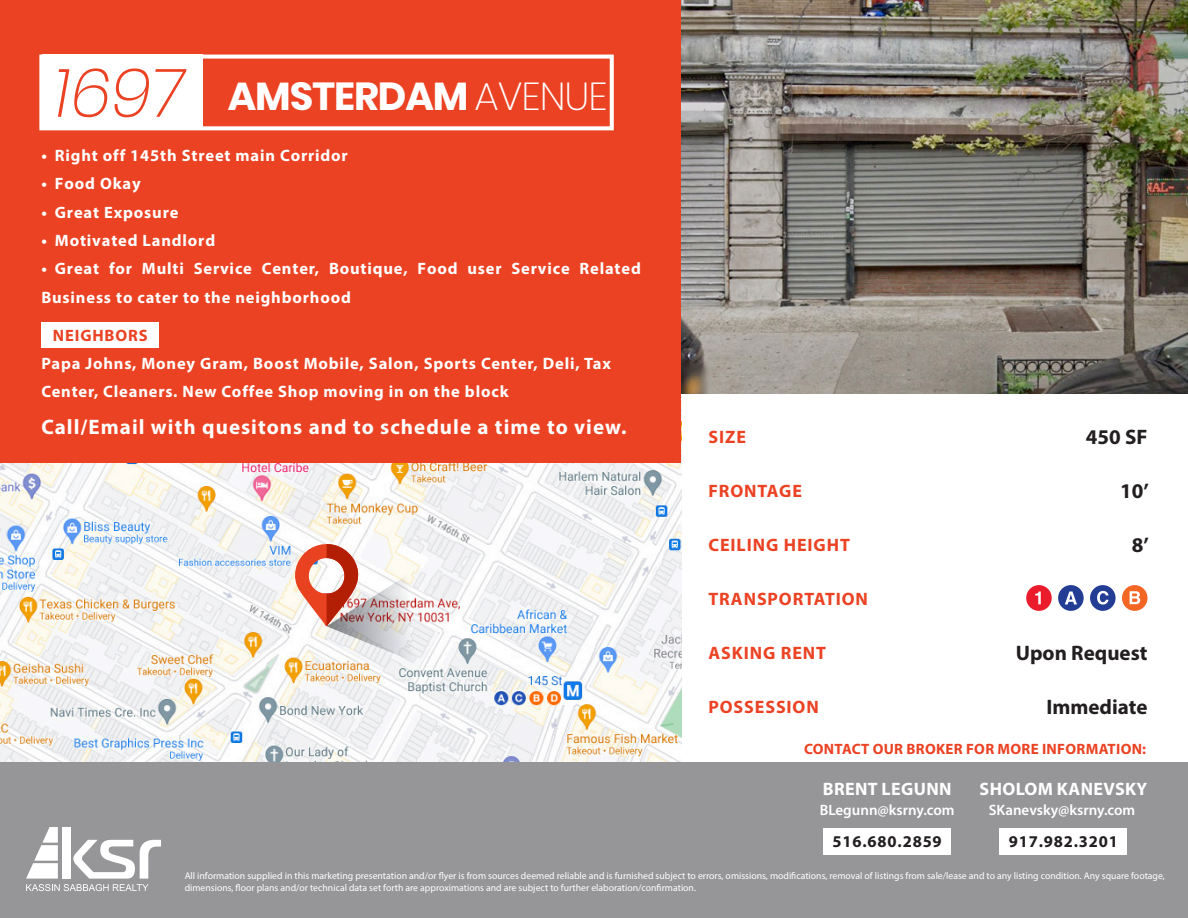
<style>
.page{position:relative;width:1188px;height:918px;background:#fff}
.page>*{position:absolute;margin:0;border:0;box-sizing:border-box;transform-origin:0 0}
.t1{font:italic 200 67.5px "Poppins";color:#eb4223}
.t2{font:700 39px "Poppins";letter-spacing:-.025em;color:#fff}
.t3{font:700 21px "Myriad Pro";letter-spacing:.05em;color:#fff}
.t4{font:700 21px "Myriad Pro";color:#231f20}
.t5{font:700 18px "Myriad Pro";letter-spacing:.05em;color:#eb4223}
.t6{font:700 18px "Myriad Pro";letter-spacing:.02em;color:#fff}
.t7{font:700 16.5px/28.5px "Myriad Pro";letter-spacing:.05em;color:#fff}
.t8{font:700 16.5px "Myriad Pro";letter-spacing:.05em;color:#231f20}
.t9{font:700 16.5px "Myriad Pro";letter-spacing:.05em;color:#eb4223}
.t10{font:600 15px "Myriad Pro";color:#fff}
.t11{font:700 15px "Myriad Pro";letter-spacing:.02em;color:#eb4223}
.t12{font:9.75px/11.7px "Myriad Pro";color:#fff}
.s1{font-weight:200}
</style>
<div class="page">
<img style="left:0;top:393px;width:681px;height:369px">
<div style="left:0;top:0;width:680px;height:462px;background:#eb4223"></div>
<svg style="left:294px;top:543px;width:167px;height:138px"></svg>
<div style="left:41px;top:322px;width:118px;height:25px;background:#fff"></div>
<div style="left:0;top:762px;width:1188px;height:156px;background:#969699"></div>
<div style="left:1000px;top:828px;width:127px;height:27px;background:#fff"></div>
<div style="left:823px;top:828px;width:128px;height:27px;background:#fff"></div>
<svg style="left:26px;top:827px;width:135px;height:64px"></svg>
<img style="left:681px;top:0;width:507px;height:393px">
<div style="left:1026px;top:585px;width:26px;height:26px;background:#ea1c2b;border-radius:50%"></div>
<svg style="left:1035px;top:592px;width:6px;height:12px"></svg>
<div style="left:1058px;top:585px;width:26px;height:26px;background:#233d95;border-radius:50%"></div>
<svg style="left:1065px;top:592px;width:12px;height:12px"></svg>
<div style="left:1090px;top:585px;width:26px;height:26px;background:#233d95;border-radius:50%"></div>
<svg style="left:1097px;top:591px;width:12px;height:14px"></svg>
<div style="left:1122px;top:585px;width:26px;height:26px;background:#f36624;border-radius:50%"></div>
<svg style="left:1130px;top:591px;width:10px;height:13px"></svg>
<div style="left:42px;top:55px;width:160px;height:75px;background:#fff"></div>
<div style="left:39px;top:55px;width:575px;height:75px;border:4px solid #fff"></div>
<p class="t1" style="left:54px;top:54px;width:131px">1697</p>
<p class="t2" style="left:228px;top:74px;width:381px">AMSTERDAM <span class="s1">AVENUE</span></p>
<p class="t7" style="left:41px;top:141px;width:308px">• Right off 145th Street main Corridor</p>
<p class="t7" style="left:41px;top:169px;width:101px">• Food Okay</p>
<p class="t7" style="left:41px;top:198px;width:139px">• Great Exposure</p>
<p class="t7" style="left:41px;top:226px;width:175px">• Motivated Landlord</p>
<p class="t7" style="left:41px;top:254px;width:601px">• Great for Multi Service Center, Boutique, Food user Service Related<br>Business to cater to the neighborhood</p>
<p class="t9" style="left:53px;top:324px;width:96px">NEIGHBORS</p>
<p class="t7" style="left:41px;top:348px;width:571px">Papa Johns, Money Gram, Boost Mobile, Salon, Sports Center, Deli, Tax<br>Center, Cleaners. New Coffee Shop moving in on the block</p>
<p class="t3" style="left:41px;top:413px;width:587px">Call/Email with quesitons and to schedule a time to view.</p>
<p class="t5" style="left:708px;top:425px;width:39px">SIZE</p>
<p class="t4" style="left:1086px;top:423px;width:63px">450 SF</p>
<p class="t5" style="left:708px;top:479px;width:95px">FRONTAGE</p>
<p class="t4" style="left:1120px;top:477px;width:30px">10’</p>
<p class="t5" style="left:708px;top:533px;width:143px">CEILING HEIGHT</p>
<p class="t4" style="left:1132px;top:531px;width:19px">8’</p>
<p class="t5" style="left:708px;top:587px;width:161px">TRANSPORTATION</p>
<p class="t5" style="left:708px;top:641px;width:119px">ASKING RENT</p>
<p class="t4" style="left:1016px;top:639px;width:133px">Upon Request</p>
<p class="t5" style="left:708px;top:695px;width:112px">POSSESSION</p>
<p class="t4" style="left:1046px;top:693px;width:103px">Immediate</p>
<p class="t11" style="left:804px;top:739px;width:344px">CONTACT OUR BROKER FOR MORE INFORMATION:</p>
<p class="t6" style="left:823px;top:777px;width:130px">BRENT LEGUNN</p>
<p class="t10" style="left:820px;top:800px;width:136px">BLegunn@ksrny.com</p>
<p class="t8" style="left:833px;top:831px;width:111px">516.680.2859</p>
<p class="t6" style="left:980px;top:777px;width:169px">SHOLOM KANEVSKY</p>
<p class="t10" style="left:989px;top:800px;width:148px">SKanevsky@ksrny.com</p>
<p class="t8" style="left:1009px;top:831px;width:111px">917.982.3201</p>
<p class="t12" style="left:185px;top:870px;width:982px">All information supplied in this marketing presentation and/or flyer is from sources deemed reliable and is furnished subject to errors, omissions, modifications, removal of listings from sale/lease and to any listing condition. Any square footage, dimensions, floor plans and/or technical data set forth are approximations and are subject to further elaboration/confirmation.</p>
</div>
